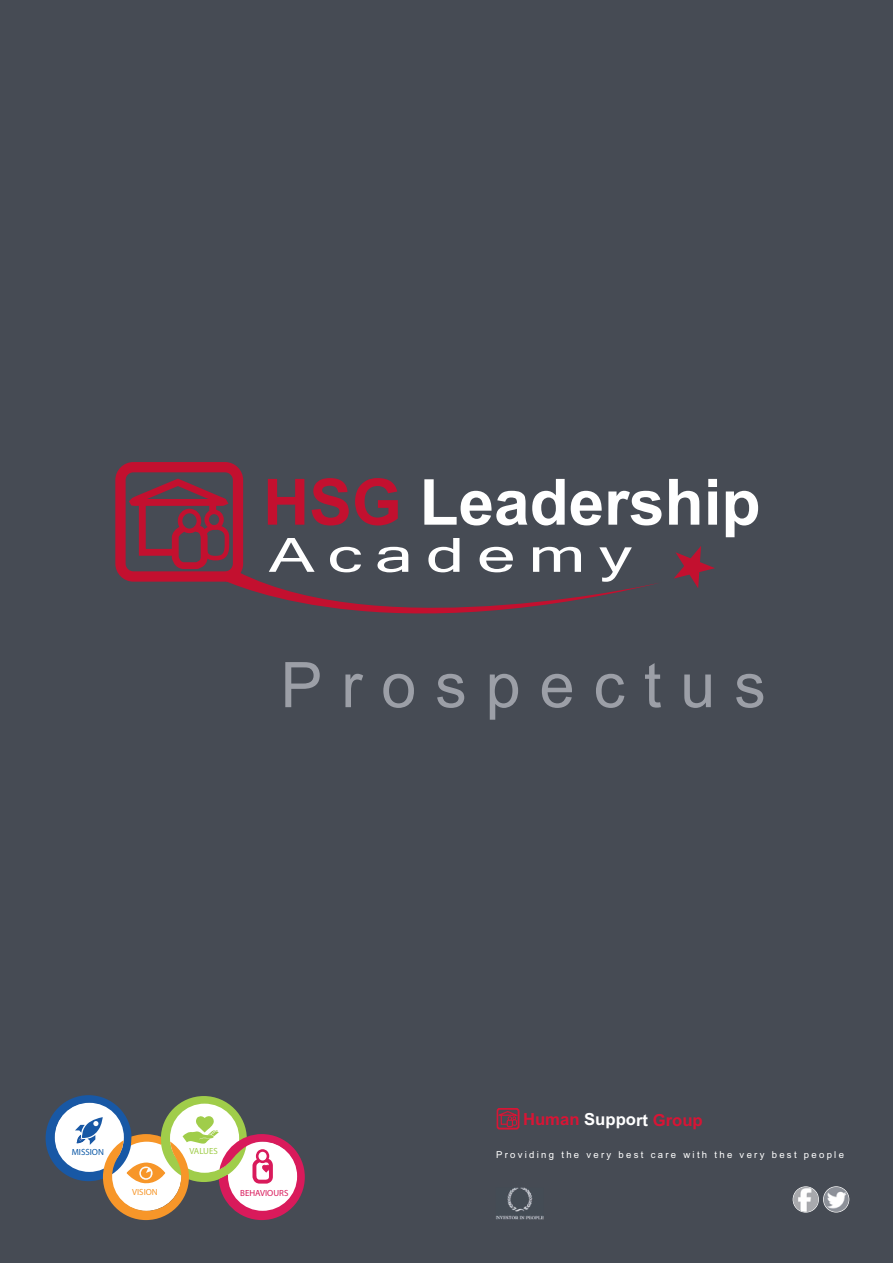
<style>
.page{position:relative;width:893px;height:1263px;background:#464b54}
.page>*{position:absolute;margin:0;border:0;box-sizing:border-box;transform-origin:0 0}
.t1{font:700 63.9px "Arial";color:#fff}
.t2{font:63px "Arial";letter-spacing:.3em;color:#9c9fa7}
.t3{font:47.25px "Microsoft Sans Serif";letter-spacing:.19em;color:#fff;scale:1.45 1}
.t4{font:700 16.65px "Arial";letter-spacing:-.005em;color:#d71535}
.t5{font:9.6px "Arial";letter-spacing:.24em;color:#fff}
.t6{font:8.85px "Myriad Pro";color:#d91a5b}
.t7{font:8.85px "Myriad Pro";color:#0c58a6}
.t8{font:8.85px "Myriad Pro";color:#a0cd4a}
.t9{font:8.85px "Myriad Pro";color:#f79629}
.s1{color:#c3102f}
.s2{color:#0a58a6}
.s3{color:#fff}
</style>
<div class="page">
<svg style="left:46px;top:1095px;width:259px;height:125px"></svg>
<div style="left:496px;top:1108px;width:24px;height:21px;border:2px solid #d71535;border-radius:2px"></div>
<div style="left:507px;top:1119px;width:6px;height:8px;border:1px solid #d71535;border-radius:2px"></div>
<svg style="left:499px;top:1110px;width:18px;height:16px"></svg>
<img style="left:793px;top:1187px;width:25px;height:25px;border-radius:50%">
<div style="left:793px;top:1186px;width:26px;height:26px;border:2px solid #fff;border-radius:50%"></div>
<img style="left:824px;top:1187px;width:25px;height:25px;border-radius:50%">
<div style="left:823px;top:1186px;width:26px;height:26px;border:2px solid #fff;border-radius:50%"></div>
<img style="left:496px;top:1187px;width:48px;height:32px">
<div style="left:115px;top:462px;width:128px;height:120px;border:10px solid #c3102f;border-radius:13px"></div>
<svg style="left:129px;top:473px;width:529px;height:140px"></svg>
<svg style="left:674px;top:546px;width:41px;height:42px"></svg>
<h1 class="t1" style="left:263px;top:460px;width:499px"><span class="s1">HSG</span> Leadership</h1>
<h3 class="t3" style="left:269px;top:528px;width:252px">Academy</h3>
<h2 class="t2" style="left:280px;top:649px;width:487px">Prospectus</h2>
<p class="t7" style="left:72px;top:1149px;width:34px">MISSI<span class="s2">O</span>N</p>
<p class="t8" style="left:189px;top:1148px;width:30px">VALUES</p>
<p class="t9" style="left:132px;top:1189px;width:27px">VISION</p>
<p class="t6" style="left:240px;top:1189px;width:50px">BEHAVIOURS</p>
<h3 class="t4" style="left:523px;top:1108px;width:181px">Human <span class="s3">Support</span> Group</h3>
<p class="t5" style="left:496px;top:1149px;width:349px">Providing the very best care with the very best people</p>
</div>
